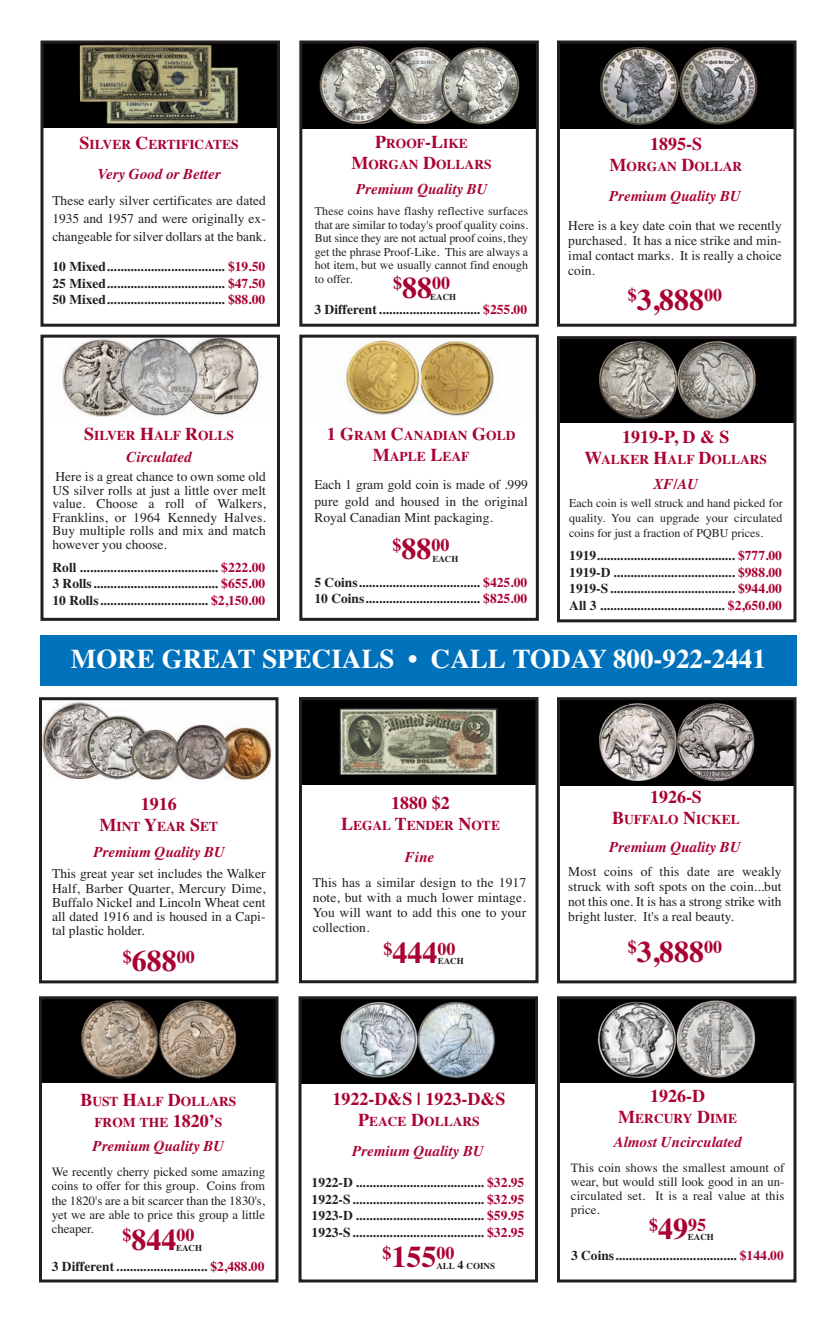
<style>
.page{position:relative;width:837px;height:1323px;background:#fff}
.page>*{position:absolute;margin:0;border:0;box-sizing:border-box;transform-origin:0 0}
.t1{font:700 30px "Times";color:#a90332}
.t2{font:700 27px "Times";color:#fff}
.t3{font:700 18px "Times";color:#a90332}
.t4{font:italic 700 15px "Times";color:#a90332}
.t5{font:700 13.5px/16.5px "Times";color:#231f20;text-align:justify}
.t6{font:13.5px/15px "Times";color:#231f20;text-align:justify}
.t7{font:700 13.5px/21px "Times";color:#a90332;text-align:center}
.t8{font:12.75px/14.2px "Times";color:#231f20;text-align:justify}
.t9{font:12px/13.5px "Times";color:#231f20;text-align:justify}
.t10{font:700 9px "Times";color:#231f20}
.s1{font-size:18px}
.s2{color:#a90332}
.s3{font-size:30px}
.s4{font-size:12px}
</style>
<div class="page">
<div style="left:40px;top:635px;width:757px;height:51px;background:#0072bc"></div>
<img style="left:43px;top:702px;width:228px;height:78px">
<div style="left:39px;top:697px;width:239px;height:286px;border:3px solid #231f20"></div>
<img style="left:43px;top:1000px;width:231px;height:83px">
<div style="left:39px;top:996px;width:239px;height:286px;border:3px solid #231f20"></div>
<img style="left:561px;top:1000px;width:231px;height:83px">
<div style="left:557px;top:996px;width:239px;height:286px;border:3px solid #231f20"></div>
<img style="left:62px;top:339px;width:198px;height:78px">
<div style="left:40px;top:335px;width:240px;height:286px;border:3px solid #231f20"></div>
<img style="left:44px;top:44px;width:232px;height:83px">
<div style="left:40px;top:40px;width:240px;height:287px;border:3px solid #231f20"></div>
<img style="left:561px;top:340px;width:231px;height:83px">
<div style="left:557px;top:336px;width:239px;height:286px;border:3px solid #231f20"></div>
<img style="left:561px;top:44px;width:231px;height:84px">
<div style="left:557px;top:40px;width:239px;height:287px;border:3px solid #231f20"></div>
<img style="left:303px;top:1000px;width:231px;height:84px">
<div style="left:299px;top:996px;width:239px;height:286px;border:3px solid #231f20"></div>
<img style="left:561px;top:701px;width:231px;height:84px">
<div style="left:557px;top:697px;width:239px;height:286px;border:3px solid #231f20"></div>
<img style="left:346px;top:340px;width:149px;height:76px">
<div style="left:299px;top:335px;width:240px;height:286px;border:3px solid #231f20"></div>
<img style="left:303px;top:44px;width:232px;height:84px">
<div style="left:299px;top:40px;width:240px;height:287px;border:3px solid #231f20"></div>
<img style="left:303px;top:701px;width:231px;height:84px">
<div style="left:299px;top:697px;width:239px;height:286px;border:3px solid #231f20"></div>
<p class="t7" style="left:80px;top:134px;width:161px"><span class="s1">S</span>ILVER <span class="s1">C</span>ERTIFICATES</p>
<p class="t4" style="left:98px;top:165px;width:124px">Very Good or Better</p>
<p class="t6" style="left:52px;top:192px;width:215px;line-height:18px">These early silver certificates are dated 1935 and 1957 and were originally ex&shy;changeable for silver dollars at the bank.</p>
<p class="t5" style="left:53px;top:258px;width:214px">10 Mixed................................... <span class="s2">$19.50<br></span>25 Mixed................................... <span class="s2">$47.50<br></span>50 Mixed................................... <span class="s2">$88.00</span></p>
<p class="t7" style="left:84px;top:425px;width:152px"><span class="s1">S</span>ILVER <span class="s1">H</span>ALF <span class="s1">R</span>OLLS</p>
<p class="t4" style="left:127px;top:448px;width:67px">Circulated</p>
<p class="t6" style="left:52px;top:470px;width:215px;line-height:13.5px">Here is a great chance to own some old US silver rolls at just a little over melt value. Choose a roll of Walkers, Franklins, or 1964 Kennedy Halves.<br>Buy multiple rolls and mix and match however you choose.</p>
<p class="t5" style="left:53px;top:559px;width:214px">Roll ......................................... <span class="s2">$222.00<br></span>3 Rolls..................................... <span class="s2">$655.00<br></span>10 Rolls................................ <span class="s2">$2,150.00</span></p>
<p class="t7" style="left:351px;top:133px;width:142px"><span class="s1">P</span>ROOF<span class="s1">-L</span>IKE<br><span class="s1">M</span>ORGAN <span class="s1">D</span>OLLARS</p>
<p class="t4" style="left:356px;top:180px;width:133px">Premium Quality BU</p>
<p class="t9" style="left:315px;top:204px;width:215px">These coins have flashy reflective surfaces that are similar to today's proof quality coins.<br>But since they are not actual proof coins, they get the phrase Proof-Like. This are always a hot item, but we usually cannot find enough to offer.</p>
<h3 class="t3" style="left:393px;top:273px;width:58px">$<span class="s3">88</span>00</h3>
<p class="t10" style="left:430px;top:292px;width:28px">EACH</p>
<p class="t5" style="left:314px;top:301px;width:214px">3 Different .............................. <span class="s2">$255.00</span></p>
<h3 class="t3" style="left:650px;top:133px;width:54px">1895-S</h3>
<p class="t7" style="left:610px;top:156px;width:134px"><span class="s1">M</span>ORGAN <span class="s1">D</span>OLLAR</p>
<p class="t4" style="left:609px;top:187px;width:133px">Premium Quality BU</p>
<p class="t6" style="left:568px;top:218px;width:215px">Here is a key date coin that we recently purchased. It has a nice strike and min&shy;imal contact marks. It is really a choice coin.</p>
<h1 class="t1" style="left:628px;top:282px;width:96px"><sup>$</sup>3,888<sup>00</sup></h1>
<p class="t7" style="left:327px;top:425px;width:190px"><span class="s1">1 G</span>RAM <span class="s1">C</span>ANADIAN <span class="s1">G</span>OLD<br><span class="s1">M</span>APLE <span class="s1">L</span>EAF</p>
<p class="t6" style="left:314px;top:476px;width:215px;line-height:16.5px">Each 1 gram gold coin is made of .999 pure gold and housed in the original Royal Canadian Mint packaging.</p>
<h3 class="t3" style="left:393px;top:534px;width:58px">$<span class="s3">88</span>00</h3>
<p class="t10" style="left:432px;top:554px;width:28px">EACH</p>
<p class="t5" style="left:315px;top:574px;width:214px">5 Coins.................................... <span class="s2">$425.00<br></span>10 Coins.................................. <span class="s2">$825.00</span></p>
<h3 class="t3" style="left:622px;top:426px;width:109px">1919-P, D &amp; S</h3>
<p class="t7" style="left:585px;top:448px;width:184px"><span class="s1">W</span>ALKER <span class="s1">H</span>ALF <span class="s1">D</span>OLLARS</p>
<p class="t4" style="left:653px;top:475px;width:47px">XF/AU</p>
<p class="t9" style="left:569px;top:495px;width:215px;line-height:15px">Each coin is well struck and hand picked for quality. You can upgrade your circulated coins for just a fraction of PQBU prices.</p>
<p class="t5" style="left:569px;top:548px;width:214px">1919......................................... <span class="s2">$777.00<br></span>1919-D .................................... <span class="s2">$988.00<br></span>1919-S..................................... <span class="s2">$944.00<br></span>All 3 ..................................... <span class="s2">$2,650.00</span></p>
<h2 class="t2" style="left:71px;top:643px;width:697px">MORE GREAT SPECIALS • CALL TODAY 800-922-2441</h2>
<h3 class="t3" style="left:141px;top:793px;width:37px">1916</h3>
<p class="t7" style="left:100px;top:816px;width:120px"><span class="s1">M</span>INT <span class="s1">Y</span>EAR <span class="s1">S</span>ET</p>
<h3 class="t3" style="left:391px;top:792px;width:60px">1880 $2</h3>
<p class="t7" style="left:341px;top:815px;width:160px"><span class="s1">L</span>EGAL <span class="s1">T</span>ENDER <span class="s1">N</span>OTE</p>
<h3 class="t3" style="left:650px;top:787px;width:54px">1926-S</h3>
<p class="t7" style="left:612px;top:809px;width:129px"><span class="s1">B</span>UFFALO <span class="s1">N</span>ICKEL</p>
<p class="t4" style="left:93px;top:843px;width:133px">Premium Quality BU</p>
<p class="t4" style="left:405px;top:848px;width:31px">Fine</p>
<p class="t4" style="left:609px;top:838px;width:133px">Premium Quality BU</p>
<p class="t6" style="left:52px;top:867px;width:215px;line-height:14.2px">This great year set includes the Walker Half, Barber Quarter, Mercury Dime, Buffalo Nickel and Lincoln Wheat cent all dated 1916 and is housed in a Capi&shy;tal plastic holder.</p>
<h3 class="t3" style="left:123px;top:946px;width:73px">$<span class="s3">688</span>00</h3>
<p class="t6" style="left:313px;top:875px;width:215px">This has a similar design to the 1917 note, but with a much lower mintage.<br>You will want to add this one to your collection.</p>
<h3 class="t3" style="left:383px;top:938px;width:73px">$<span class="s3">444</span>00</h3>
<p class="t10" style="left:438px;top:956px;width:28px">EACH</p>
<p class="t6" style="left:568px;top:864px;width:215px">Most coins of this date are weakly struck with soft spots on the coin...but not this one. It is has a strong strike with bright luster. It's a real beauty.</p>
<h1 class="t1" style="left:628px;top:934px;width:96px"><sup>$</sup>3,888<sup>00</sup></h1>
<p class="t7" style="left:80px;top:1091px;width:158px"><span class="s1">B</span>UST <span class="s1">H</span>ALF <span class="s1">D</span>OLLARS<br>FROM THE <span class="s1">1820’</span>S</p>
<p class="t4" style="left:93px;top:1137px;width:133px">Premium Quality BU</p>
<p class="t8" style="left:52px;top:1165px;width:215px">We recently cherry picked some amazing coins to offer for this group. Coins from the 1820's are a bit scarcer than the 1830's, yet we are able to price this group a little cheaper.</p>
<h3 class="t3" style="left:122px;top:1225px;width:74px">$<span class="s3">844</span>00</h3>
<p class="t10" style="left:176px;top:1243px;width:28px">EACH</p>
<p class="t5" style="left:52px;top:1258px;width:214px">3 Different ........................... <span class="s2">$2,488.00</span></p>
<h3 class="t3" style="left:332px;top:1089px;width:174px">1922-D&amp;S | 1923-D&amp;S</h3>
<p class="t7" style="left:358px;top:1111px;width:123px"><span class="s1">P</span>EACE <span class="s1">D</span>OLLARS</p>
<p class="t4" style="left:352px;top:1142px;width:133px">Premium Quality BU</p>
<p class="t5" style="left:312px;top:1174px;width:214px">1922-D ...................................... <span class="s2">$32.95<br></span>1922-S....................................... <span class="s2">$32.95<br></span>1923-D ...................................... <span class="s2">$59.95<br></span>1923-S....................................... <span class="s2">$32.95</span></p>
<h3 class="t3" style="left:382px;top:1242px;width:73px">$<span class="s3">155</span>00</h3>
<p class="t10" style="left:436px;top:1261px;width:60px">ALL <span class="s4">4</span> COINS</p>
<h3 class="t3" style="left:650px;top:1085px;width:56px">1926-D</h3>
<p class="t7" style="left:618px;top:1108px;width:120px"><span class="s1">M</span>ERCURY <span class="s1">D</span>IME</p>
<p class="t4" style="left:614px;top:1133px;width:129px">Almost Uncirculated</p>
<p class="t8" style="left:571px;top:1160px;width:215px">This coin shows the smallest amount of wear, but would still look good in an un&shy;circulated set. It is a real value at this price.</p>
<h3 class="t3" style="left:649px;top:1214px;width:58px">$<span class="s3">49</span>95</h3>
<p class="t10" style="left:688px;top:1232px;width:28px">EACH</p>
<p class="t5" style="left:571px;top:1247px;width:214px">3 Coins.................................... <span class="s2">$144.00</span></p>
</div>
